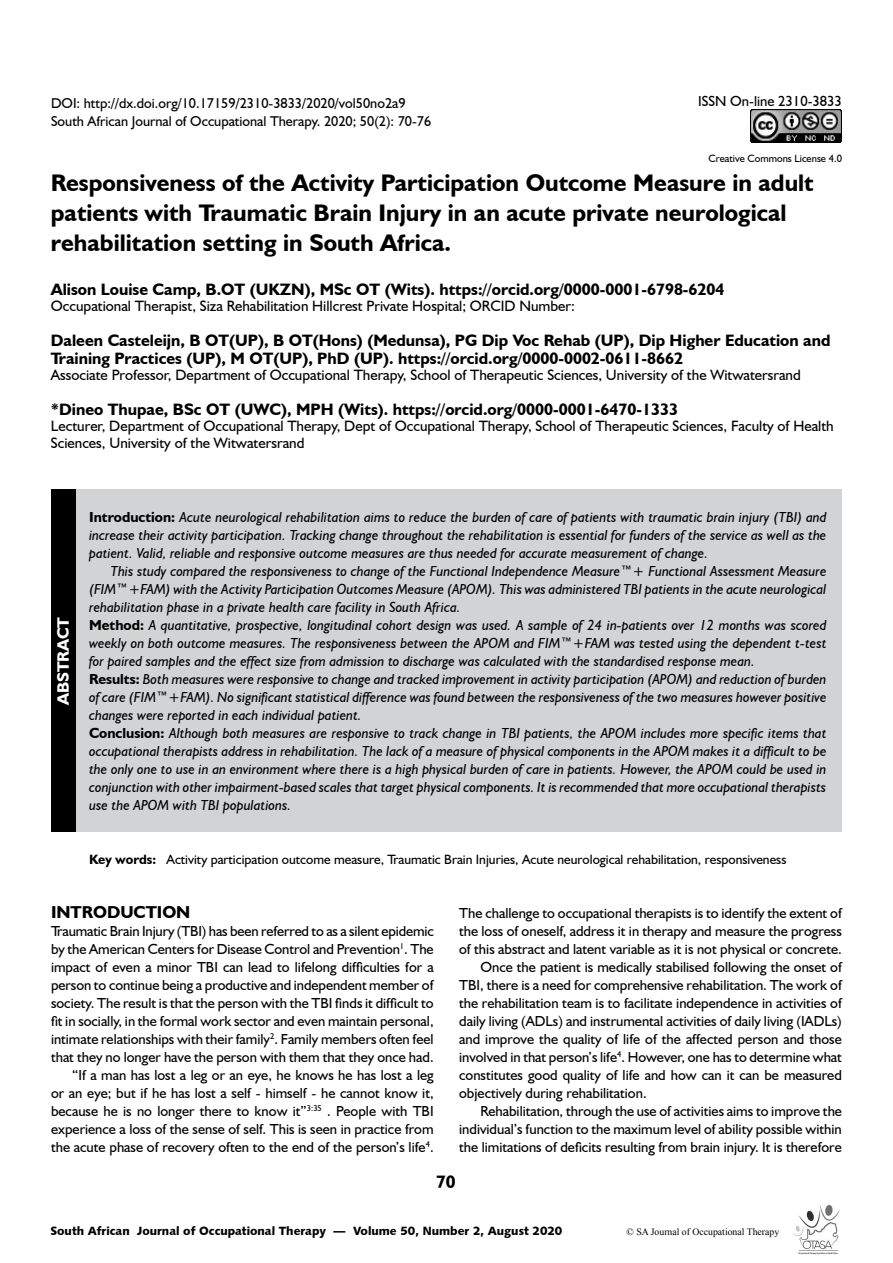
<style>
.page{position:relative;width:893px;height:1263px;background:#fff}
.page>*{position:absolute;margin:0;border:0;box-sizing:border-box;transform-origin:0 0}
.t1{font:700 24px/30px "Humanist 521 BT";color:#000}
.t2{font:700 18px "Humanist 521 BT";color:#000}
.t3{font:700 17.25px "Humanist 521 BT";color:#000}
.t4{font:700 16.5px/18px "Humanist 521 BT";color:#000}
.t5{font:700 16.5px "Humanist 521 BT";color:#fff}
.t6{font:15px/16.5px "Humanist 521 BT";color:#000}
.t7{font:italic 14.55px/18px "Humanist 521 BT";color:#000;text-align:justify}
.t8{font:14.55px/18px "Humanist 521 BT";color:#000;text-align:right}
.t9{font:14.25px/18px "Humanist 521 BT";color:#000}
.t10{font:13.5px "Humanist 521 BT";color:#000}
.t11{font:12px "Humanist 531 BT Black A";color:#000}
.t12{font:10.5px "Humanist 521 BT";color:#000}
.t13{font:9.75px "Times New Roman";color:#000}
.s1{font-weight:700;font-style:normal}
.s2{font-weight:700}
</style>
<div class="page">
<img style="left:793px;top:1204px;width:47px;height:50px">
<img style="left:750px;top:109px;width:92px;height:33px">
<div style="left:51px;top:489px;width:791px;height:343px;background:#d1d3d4"></div>
<div style="left:51px;top:489px;width:24px;height:343px;background:#000"></div>
<p class="t9" style="left:51px;top:94px;width:382px">DOI: http://dx.doi.org/10.17159/2310-3833/2020/vol50no2a9<br>South African Journal of Occupational Therapy. 2020; 50(2): 70-76</p>
<p class="t8" style="left:698px;top:92px;width:145px">ISSN On-line 2310-3833</p>
<p class="t12" style="left:708px;top:152px;width:135px">Creative Commons License 4.0</p>
<h1 class="t1" style="left:51px;top:168px;width:764px">Responsiveness of the Activity Participation Outcome Measure in adult patients with Traumatic Brain Injury in an acute private neurological rehabilitation setting in South Africa.</h1>
<p class="t4" style="left:51px;top:280px;width:675px">Alison Louise Camp, B.OT (UKZN), MSc OT (Wits). https://orcid.org/0000-0001-6798-6204</p>
<p class="t6" style="left:51px;top:297px;width:526px">Occupational Therapist, Siza Rehabilitation Hillcrest Private Hospital; ORCID Number:</p>
<p class="t4" style="left:51px;top:331px;width:781px">Daleen Casteleijn, B OT(UP), B OT(Hons) (Medunsa), PG Dip Voc Rehab (UP), Dip Higher Education and<br>Training Practices (UP), M OT(UP), PhD (UP). https://orcid.org/0000-0002-0611-8662</p>
<p class="t6" style="left:51px;top:366px;width:751px">Associate Professor, Department of Occupational Therapy, School of Therapeutic Sciences, University of the Witwatersrand</p>
<p class="t4" style="left:51px;top:400px;width:629px">*Dineo Thupae, BSc OT (UWC), MPH (Wits). https://orcid.org/0000-0001-6470-1333</p>
<p class="t6" style="left:51px;top:417px;width:784px">Lecturer, Department of Occupational Therapy, Dept of Occupational Therapy, School of Therapeutic Sciences, Faculty of Health<br>Sciences, University of the Witwatersrand</p>
<p class="t5" style="left:53px;top:705px;width:90px;rotate:-90deg">ABSTRACT</p>
<p class="t7" style="left:89px;top:508px;width:739px"><span class="s1">Introduction:</span> Acute neurological rehabilitation aims to reduce the burden of care of patients with traumatic brain injury (TBI) and increase their activity participation. Tracking change throughout the rehabilitation is essential for funders of the service as well as the patient. Valid, reliable and responsive outcome measures are thus needed for accurate measurement of change.</p>
<p class="t7" style="left:89px;top:562px;width:739px;text-align:left;text-indent:21px">This study compared the responsiveness to change of the Functional Independence Measure™+ Functional Assessment Measure (FIM™+FAM) with the Activity Participation Outcomes Measure (APOM). This was administered TBI patients in the acute neurological rehabilitation phase in a private health care facility in South Africa.<br><span class="s1">Method:</span> A quantitative, prospective, longitudinal cohort design was used. A sample of 24 in-patients over 12 months was scored weekly on both outcome measures. The responsiveness between the APOM and FIM™+FAM was tested using the dependent t-test for paired samples and the effect size from admission to discharge was calculated with the standardised response mean.<br><span class="s1">Results:</span> Both measures were responsive to change and tracked improvement in activity participation (APOM) and reduction of burden of care (FIM™+FAM). No significant statistical difference was found between the responsiveness of the two measures however positive changes were reported in each individual patient.<br><span class="s1">Conclusion:</span> Although both measures are responsive to track change in TBI patients, the APOM includes more specific items that occupational therapists address in rehabilitation. The lack of a measure of physical components in the APOM makes it a difficult to be the only one to use in an environment where there is a high physical burden of care in patients. However, the APOM could be used in conjunction with other impairment-based scales that target physical components. It is recommended that more occupational therapists use the APOM with TBI populations.</p>
<p class="t10" style="left:89px;top:851px;width:699px"><span class="s2">Key words:</span> Activity participation outcome measure, Traumatic Brain Injuries, Acute neurological rehabilitation, responsiveness</p>
<p class="t3" style="left:51px;top:901px;width:141px">INTRODUCTION</p>
<p class="t8" style="left:51px;top:922px;width:384px">Traumatic Brain Injury (TBI) has been referred to as a silent epidemic by the American Centers for Disease Control and Prevention<sup>1</sup>. The impact of even a minor TBI can lead to lifelong difficulties for a person to continue being a productive and independent member of society. The result is that the person with the TBI finds it difficult to fit in socially, in the formal work sector and even maintain personal, intimate relationships with their family<sup>2</sup>. Family members often feel that they no longer have the person with them that they once had. “If a man has lost a leg or an eye, he knows he has lost a leg<br>or an eye; but if he has lost a self - himself - he cannot know it, because he is no longer there to know it”<sup>3:35</sup> . People with TBI experience a loss of the sense of self. This is seen in practice from the acute phase of recovery often to the end of the person’s life<sup>4</sup>.</p>
<p class="t8" style="left:459px;top:904px;width:384px">The challenge to occupational therapists is to identify the extent of</p>
<p class="t8" style="left:459px;top:922px;width:384px">the loss of oneself, address it in therapy and measure the progress</p>
<p class="t8" style="left:459px;top:940px;width:384px">of this abstract and latent variable as it is not physical or concrete.</p>
<p class="t8" style="left:480px;top:958px;width:363px">Once the patient is medically stabilised following the onset of</p>
<p class="t8" style="left:459px;top:976px;width:384px">TBI, there is a need for comprehensive rehabilitation. The work of</p>
<p class="t8" style="left:459px;top:994px;width:384px">the rehabilitation team is to facilitate independence in activities of</p>
<p class="t8" style="left:459px;top:1012px;width:384px">daily living (ADLs) and instrumental activities of daily living (IADLs)</p>
<p class="t8" style="left:459px;top:1030px;width:384px">and improve the quality of life of the affected person and those</p>
<p class="t8" style="left:459px;top:1048px;width:384px">involved in that person’s life<sup>4</sup>. However, one has to determine what</p>
<p class="t8" style="left:459px;top:1066px;width:384px">constitutes good quality of life and how can it can be measured</p>
<p class="t8" style="left:459px;top:1084px;width:189px">objectively during rehabilitation.</p>
<p class="t8" style="left:480px;top:1102px;width:363px">Rehabilitation, through the use of activities aims to improve the</p>
<p class="t8" style="left:459px;top:1120px;width:384px">individual’s function to the maximum level of ability possible within</p>
<p class="t8" style="left:459px;top:1138px;width:384px">the limitations of deficits resulting from brain injury. It is therefore</p>
<p class="t2" style="left:436px;top:1171px;width:21px">70</p>
<p class="t11" style="left:50px;top:1223px;width:513px">South African Journal of Occupational Therapy — Volume 50, Number 2, August 2020</p>
<p class="t13" style="left:627px;top:1225px;width:154px">© SA Journal of Occupational Therapy</p>
</div>
